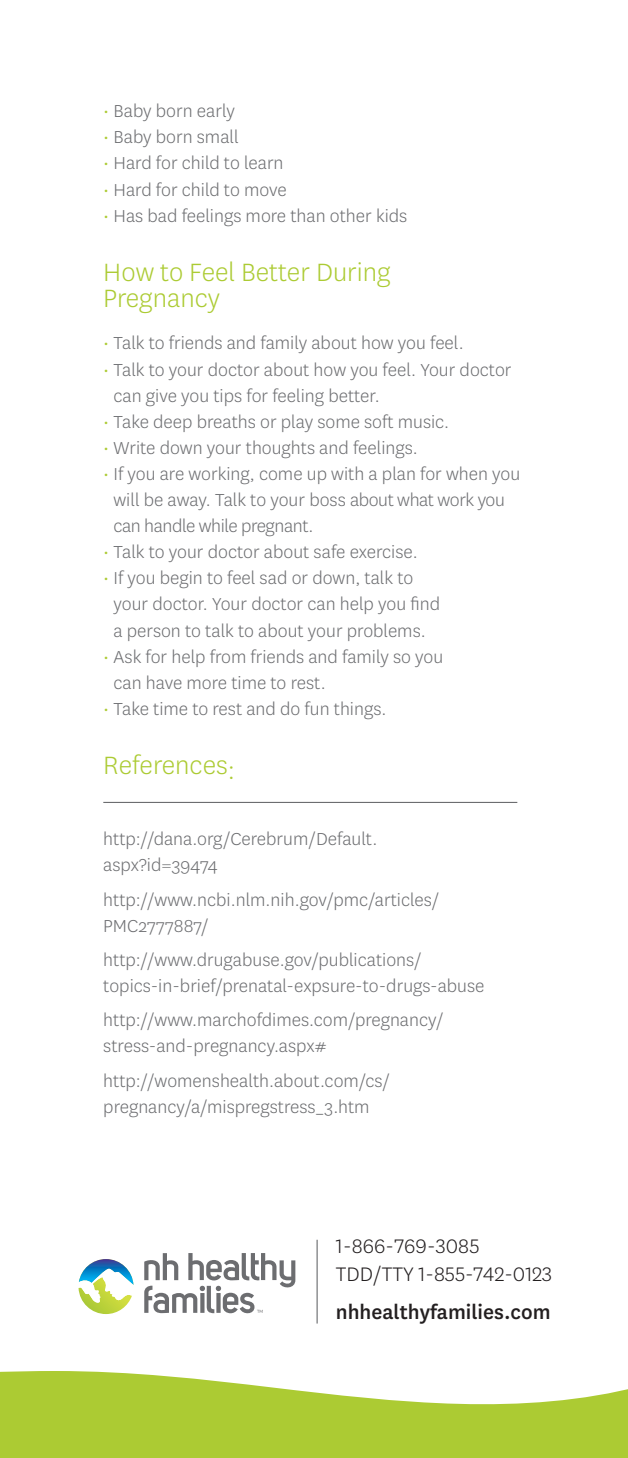
<style>
.page{position:relative;width:628px;height:1458px;background:#fff}
.page>*{position:absolute;margin:0;border:0;box-sizing:border-box;transform-origin:0 0}
.t1{font:300 29.25px/26.1px "National";color:#accb33}
.t2{font:300 22.95px/27.4px "Centene Sans";color:#231f20}
.t3{font:500 22.95px "Centene Sans";color:#231f20}
.t4{font:300 20.25px/26.1px "National";color:#6c6d70}
.s1{color:#accb33}
</style>
<div class="page">
<svg style="left:0;top:1371px;width:628px;height:87px;fill:#accb33"></svg>
<hr style="left:316px;top:1240px;width:2px;height:84px;background:#6c6d70">
<svg style="left:144px;top:1253px;width:151px;height:61px"></svg>
<svg style="left:78px;top:1259px;width:55px;height:55px"></svg>
<hr style="left:103px;top:802px;width:414px;height:1px;background:#6c6d70">
<p class="t4" style="left:103px;top:97px;width:133px"><span class="s1">•</span> Baby born early</p>
<p class="t4" style="left:103px;top:123px;width:137px"><span class="s1">•</span> Baby born small</p>
<p class="t4" style="left:103px;top:150px;width:182px"><span class="s1">•</span> Hard for child to learn</p>
<p class="t4" style="left:103px;top:176px;width:185px"><span class="s1">•</span> Hard for child to move</p>
<p class="t4" style="left:103px;top:202px;width:305px"><span class="s1">•</span> Has bad feelings more than other kids</p>
<p class="t1" style="left:103px;top:258px;width:289px">How to Feel Better During<br>Pregnancy</p>
<p class="t4" style="left:103px;top:330px;width:362px"><span class="s1">•</span> Talk to friends and family about how you feel.</p>
<p class="t4" style="left:114px;top:356px;width:399px;text-indent:-10px"><span class="s1">•</span> Talk to your doctor about how you feel. Your doctor can give you tips for feeling better.</p>
<p class="t4" style="left:103px;top:408px;width:347px"><span class="s1">•</span> Take deep breaths or play some soft music.</p>
<p class="t4" style="left:103px;top:434px;width:316px"><span class="s1">•</span> Write down your thoughts and feelings.</p>
<p class="t4" style="left:114px;top:460px;width:408px;text-indent:-10px"><span class="s1">•</span> If you are working, come up with a plan for when you will be away. Talk to your boss about what work you can handle while pregnant.</p>
<p class="t4" style="left:103px;top:538px;width:316px"><span class="s1">•</span> Talk to your doctor about safe exercise.</p>
<p class="t4" style="left:114px;top:564px;width:328px;text-indent:-10px"><span class="s1">•</span> If you begin to feel sad or down, talk to your doctor. Your doctor can help you find a person to talk to about your problems.</p>
<p class="t4" style="left:114px;top:643px;width:331px;text-indent:-10px"><span class="s1">•</span> Ask for help from friends and family so you can have more time to rest.</p>
<p class="t4" style="left:103px;top:695px;width:284px"><span class="s1">•</span> Take time to rest and do fun things.</p>
<p class="t1" style="left:103px;top:751px;width:133px">References:</p>
<p class="t4" style="left:103px;top:825px;width:276px">http://dana.org/Cerebrum/Default. aspx?id=39474</p>
<p class="t4" style="left:103px;top:886px;width:338px">http://www.ncbi.nlm.nih.gov/pmc/articles/<br>PMC2777887/</p>
<p class="t4" style="left:103px;top:946px;width:382px">http://www.drugabuse.gov/publications/ topics-in-brief/prenatal-expsure-to-drugs-abuse</p>
<p class="t4" style="left:103px;top:1006px;width:342px">http://www.marchofdimes.com/pregnancy/ stress-and-pregnancy.aspx#</p>
<p class="t4" style="left:103px;top:1067px;width:288px">http://womenshealth.about.com/cs/ pregnancy/a/mispregstress_3.htm</p>
<p class="t2" style="left:336px;top:1232px;width:218px">1-866-769-3085<br>TDD/TTY 1-855-742-0123</p>
<p class="t3" style="left:336px;top:1296px;width:216px">nhhealthyfamilies.com</p>
</div>
